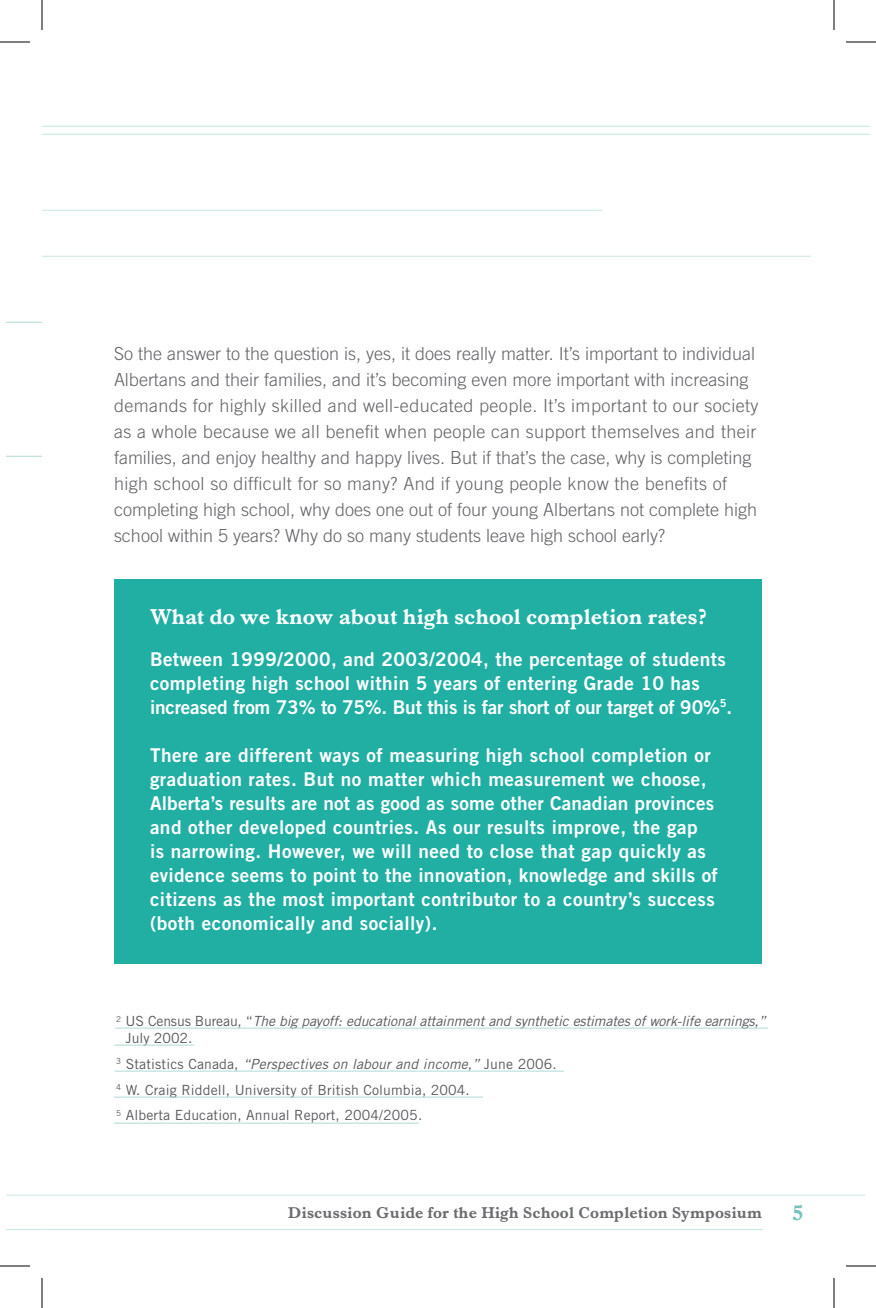
<style>
.page{position:relative;width:876px;height:1308px;background:#fff}
.page>*{position:absolute;margin:0;border:0;box-sizing:border-box;transform-origin:0 0}
.t1{font:22px "Dutch 766 BT Bold A";color:#fff}
.t2{font:19px/24px "Trade Gothic Bold Two";letter-spacing:.025em;color:#fff}
.t3{font:300 18px/26px "Trade Gothic";color:#636366}
.t4{font:16px "Dutch 766 BT Bold A";letter-spacing:.01em;color:#6c6d70}
.t5{font:14px/25.8px "Trade Gothic";letter-spacing:.01em;color:#57585a}
.t6{font:italic 14px/16.8px "Trade Gothic";letter-spacing:-.01em;color:#57585a}
.s1{font-style:normal}
.s2{font-style:italic}
</style>
<div class="page">
<hr style="left:6px;top:1229px;width:36px;height:1px;background:#cbe6e4">
<hr style="left:6px;top:1195px;width:36px;height:1px;background:#cbe6e4">
<hr style="left:43px;top:1229px;width:719px;height:1px;background:#cbe6e4">
<hr style="left:43px;top:1195px;width:823px;height:1px;background:#cbe6e4">
<div style="left:114px;top:579px;width:648px;height:385px;background:#21afa4"></div>
<hr style="left:42px;top:126px;width:828px;height:1px;background:#cbe6e4">
<hr style="left:42px;top:134px;width:828px;height:1px;background:#cbe6e4">
<hr style="left:42px;top:210px;width:561px;height:1px;background:#cbe6e4">
<hr style="left:42px;top:256px;width:769px;height:1px;background:#cbe6e4">
<hr style="left:6px;top:456px;width:36px;height:1px;background:#b0dad5">
<hr style="left:6px;top:322px;width:36px;height:1px;background:#b0dad5">
<hr style="left:115px;top:1028px;width:653px;height:1px;background:#b0dad5">
<hr style="left:114px;top:1045px;width:80px;height:1px;background:#b0dad5">
<hr style="left:115px;top:1071px;width:449px;height:1px;background:#b0dad5">
<hr style="left:114px;top:1097px;width:369px;height:1px;background:#b0dad5">
<hr style="left:114px;top:1123px;width:305px;height:1px;background:#b0dad5">
<hr style="left:0;top:42px;width:30px;height:1px;background:#000">
<hr style="left:846px;top:42px;width:30px;height:1px;background:#000">
<hr style="left:0;top:1266px;width:30px;height:1px;background:#000">
<hr style="left:846px;top:1266px;width:30px;height:1px;background:#000">
<hr style="left:42px;top:0;width:1px;height:30px;background:#000">
<hr style="left:42px;top:1278px;width:1px;height:30px;background:#000">
<hr style="left:834px;top:0;width:1px;height:30px;background:#000">
<hr style="left:834px;top:1278px;width:1px;height:30px;background:#000">
<p class="t3" style="left:114px;top:340px;width:646px">So the answer to the question is, yes, it does really matter. It’s important to individual Albertans and their families, and it’s becoming even more important with increasing demands for highly skilled and well-educated people. It’s important to our society as a whole because we all benefit when people can support themselves and their families, and enjoy healthy and happy lives. But if that’s the case, why is completing high school so difficult for so many? And if young people know the benefits of completing high school, why does one out of four young Albertans not complete high school within 5 years? Why do so many students leave high school early?</p>
<p class="t1" style="left:150px;top:602px;width:559px">What do we know about high school completion rates?</p>
<p class="t2" style="left:150px;top:647px;width:584px">Between 1999/2000, and 2003/2004, the percentage of students completing high school within 5 years of entering Grade 10 has increased from 73% to 75%. But this is far short of our target of 90%<sup>5</sup>.</p>
<p class="t2" style="left:150px;top:743px;width:569px">There are different ways of measuring high school completion or graduation rates. But no matter which measurement we choose, Alberta’s results are not as good as some other Canadian provinces and other developed countries. As our results improve, the gap<br>is narrowing. However, we will need to close that gap quickly as evidence seems to point to the innovation, knowledge and skills of citizens as the most important contributor to a country’s success (both economically and socially).</p>
<p class="t6" style="left:126px;top:1013px;width:642px;text-indent:-9px"><sup>2</sup> <span class="s1">US Census Bureau, “</span>The big payoff: educational attainment and synthetic estimates of work-life earnings,”<br><span class="s1">July 2002.</span></p>
<p class="t5" style="left:116px;top:1051px;width:442px"><sup>3</sup> Statistics Canada, <span class="s2">“Perspectives on labour and income,”</span> June 2006.<br><sup>4</sup> W. Craig Riddell, University of British Columbia, 2004.<br><sup>5</sup> Alberta Education, Annual Report, 2004/2005.</p>
<p class="t4" style="left:288px;top:1203px;width:475px">Discussion Guide for the High School Completion Symposium</p>
</div>
